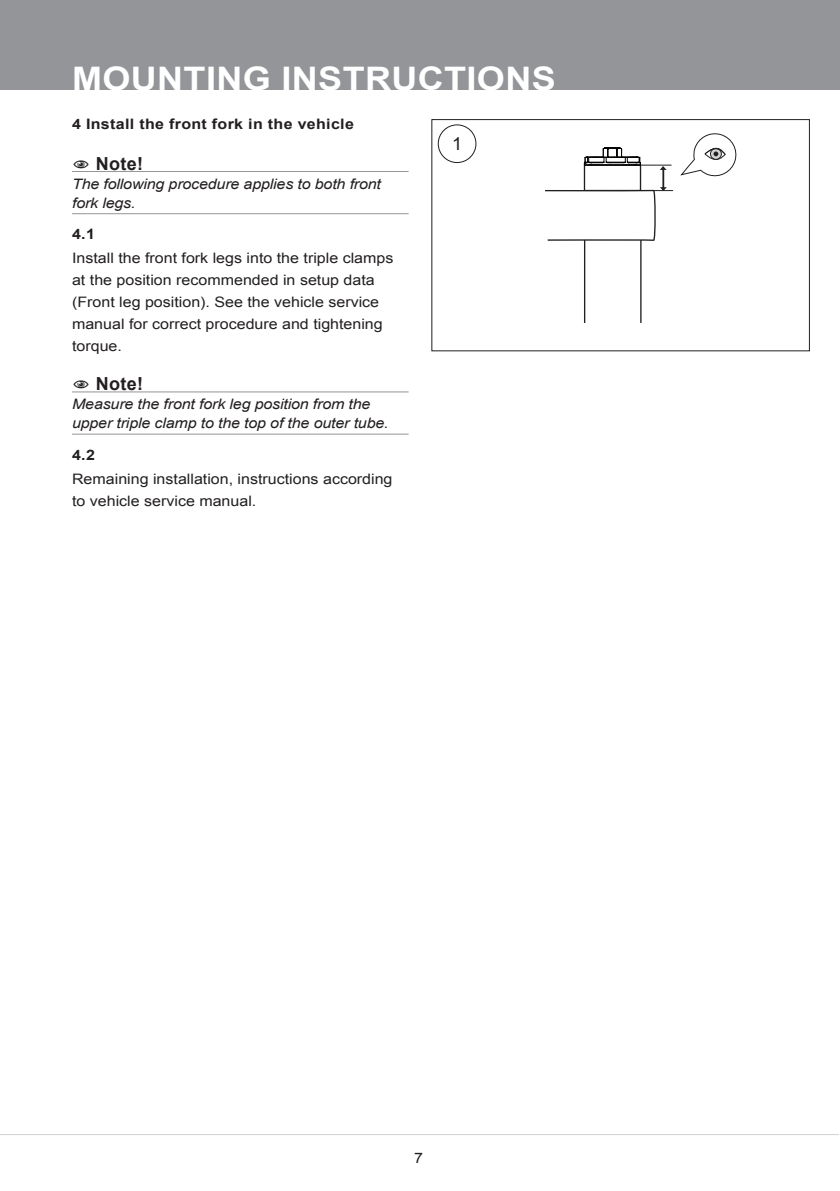
<style>
.page{position:relative;width:840px;height:1191px;background:#fff}
.page>*{position:absolute;margin:0;border:0;box-sizing:border-box;transform-origin:0 0}
.t1{font:700 32.4px "Arial";letter-spacing:.01em;color:#fff;scale:1.11 1}
.t2{font:700 18px "Arial";color:#231f20}
.t3{font:18px "Arial";color:#231f20}
.t4{font:14.4px/22px "Arial";color:#231f20;scale:1.11 1}
.t5{font:italic 14.4px/19px "Arial";letter-spacing:-.01em;color:#231f20;scale:1.11 1}
.t6{font:700 14.4px "Arial";letter-spacing:.02em;color:#231f20;scale:1.11 1}
</style>
<div class="page">
<div style="left:0;top:0;width:839px;height:90px;background:#939598"></div>
<hr style="left:0;top:1134px;width:838px;height:1px;background:#d1d2d4">
<hr style="left:72px;top:171px;width:336px;height:1px;background:#939598">
<hr style="left:72px;top:213px;width:336px;height:1px;background:#939598">
<hr style="left:72px;top:391px;width:336px;height:1px;background:#939598">
<hr style="left:72px;top:434px;width:336px;height:1px;background:#939598">
<div style="left:431px;top:119px;width:378px;height:232px;border:1px solid #231f20"></div>
<svg style="left:680px;top:133px;width:57px;height:44px"></svg>
<div style="left:437px;top:124px;width:39px;height:39px;border:1px solid #231f20;border-radius:50%"></div>
<hr style="left:640px;top:165px;width:30px;height:1px;background:#231f20">
<hr style="left:641px;top:190px;width:31px;height:1px;background:#231f20">
<hr style="left:583px;top:240px;width:2px;height:83px;background:#231f20">
<hr style="left:639px;top:240px;width:2px;height:83px;background:#231f20">
<svg style="left:545px;top:147px;width:121px;height:94px"></svg>
<h1 class="t1" style="left:72px;top:57px;width:437px">MOUNTING INSTRUCTIONS</h1>
<p class="t6" style="left:72px;top:114px;width:255px">4 Install the front fork in the vehicle</p>
<p class="t2" style="left:109px;top:151px;width:36px">Not e!</p>
<p class="t5" style="left:72px;top:174px;width:280px">The following procedure applies to both front fork legs.</p>
<p class="t6" style="left:72px;top:224px;width:22px">4.1</p>
<p class="t4" style="left:72px;top:247px;width:291px">Install the front fork legs into the triple clamps at the position recommended in setup data (Front leg position). See the vehicle service manual for correct procedure and tightening torque.</p>
<p class="t2" style="left:109px;top:372px;width:36px">Not e!</p>
<p class="t5" style="left:72px;top:395px;width:286px">Measure the front fork leg position from the upper triple clamp to the top of the outer tube.</p>
<p class="t6" style="left:72px;top:445px;width:22px">4.2</p>
<p class="t4" style="left:72px;top:467px;width:290px">Remaining installation, instructions according to vehicle service manual.</p>
<p class="t3" style="left:452px;top:132px;width:12px">1</p>
<p class="t4" style="left:414px;top:1147px;width:10px">7</p>
</div>
